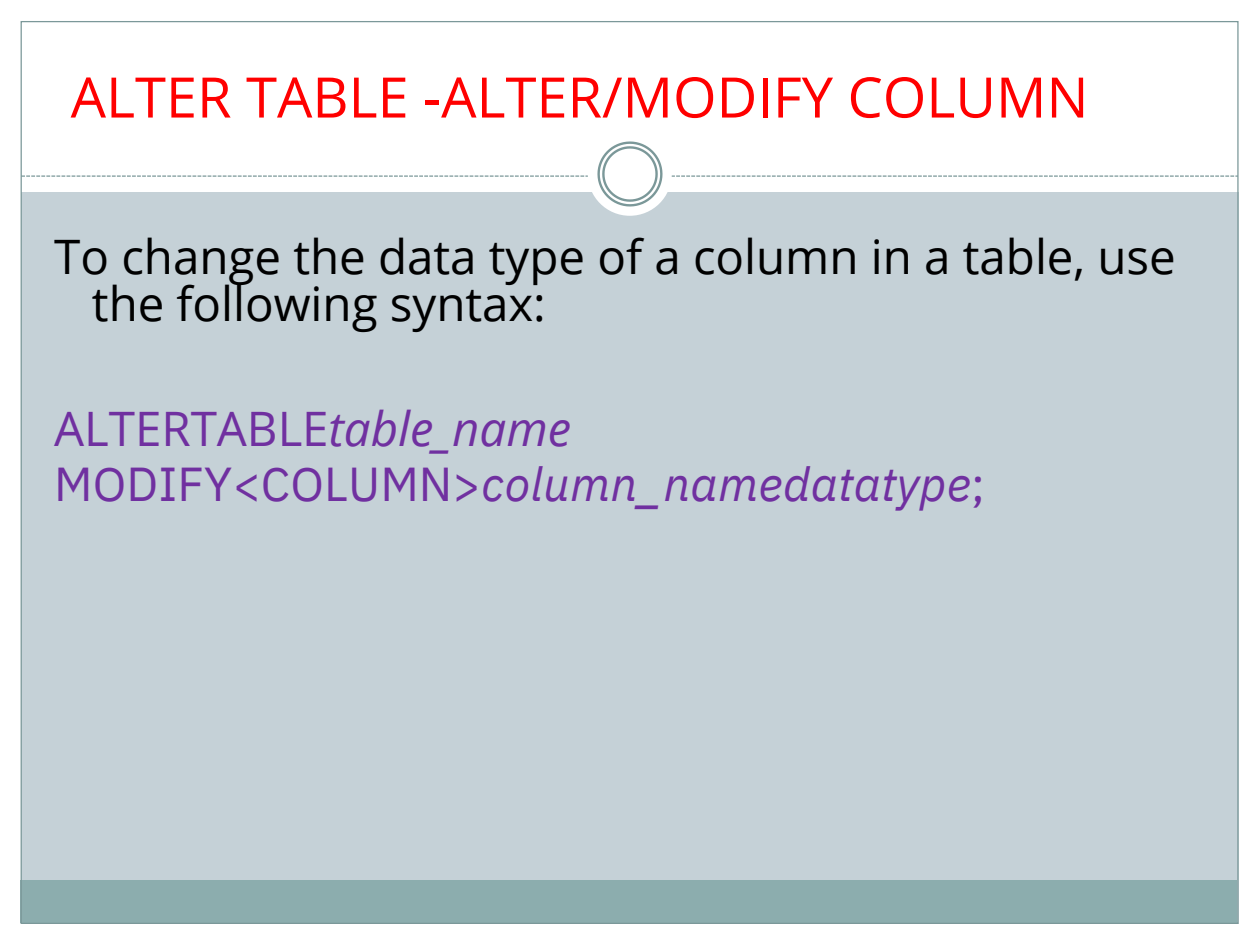
<style>
.page{position:relative;width:1260px;height:945px;background:#c5d1d7}
.page>*{position:absolute;margin:0;border:0;box-sizing:border-box;transform-origin:0 0}
.t1{font:55.82px "Open Sans";color:#f00}
.t2{font:47.43px "Open Sans";color:#000}
.t3{font:italic 47.43px "IBM Plex Sans";color:#7030a0}
.t4{font:47.43px "Open Sans";color:#7030a0}
.s1{font-style:italic}
.s2{font-style:normal}
</style>
<div class="page">
<div style="left:0;top:924px;width:1260px;height:21px;background:#fff"></div>
<div style="left:0;top:0;width:1260px;height:192px;background:#fff"></div>
<div style="left:0;top:0;width:21px;height:945px;background:#fff"></div>
<div style="left:1239px;top:0;width:21px;height:945px;background:#fff"></div>
<div style="left:21px;top:880px;width:1216px;height:42px;background:#8cadae"></div>
<div style="left:588px;top:132px;width:84px;height:84px;background:#fff;border-radius:50%"></div>
<svg style="left:21px;top:141px;width:1217px;height:66px"></svg>
<p class="t1" style="left:71px;top:58px;width:1019px">ALTER TABLE -ALTER/MODIFY COLUMN</p>
<p class="t2" style="left:54px;top:223px;width:1123px">To change the data type of a column in a table, use</p>
<p class="t2" style="left:92px;top:270px;width:455px">the following syntax:</p>
<p class="t4" style="left:54px;top:395px;width:518px">ALTERTABLE<span class="s1">table_name</span></p>
<p class="t3" style="left:54px;top:453px;width:932px"><span class="s2">MODIFY&lt;COLUMN&gt;</span>column_namedatatype<span class="s2">;</span></p>
</div>
